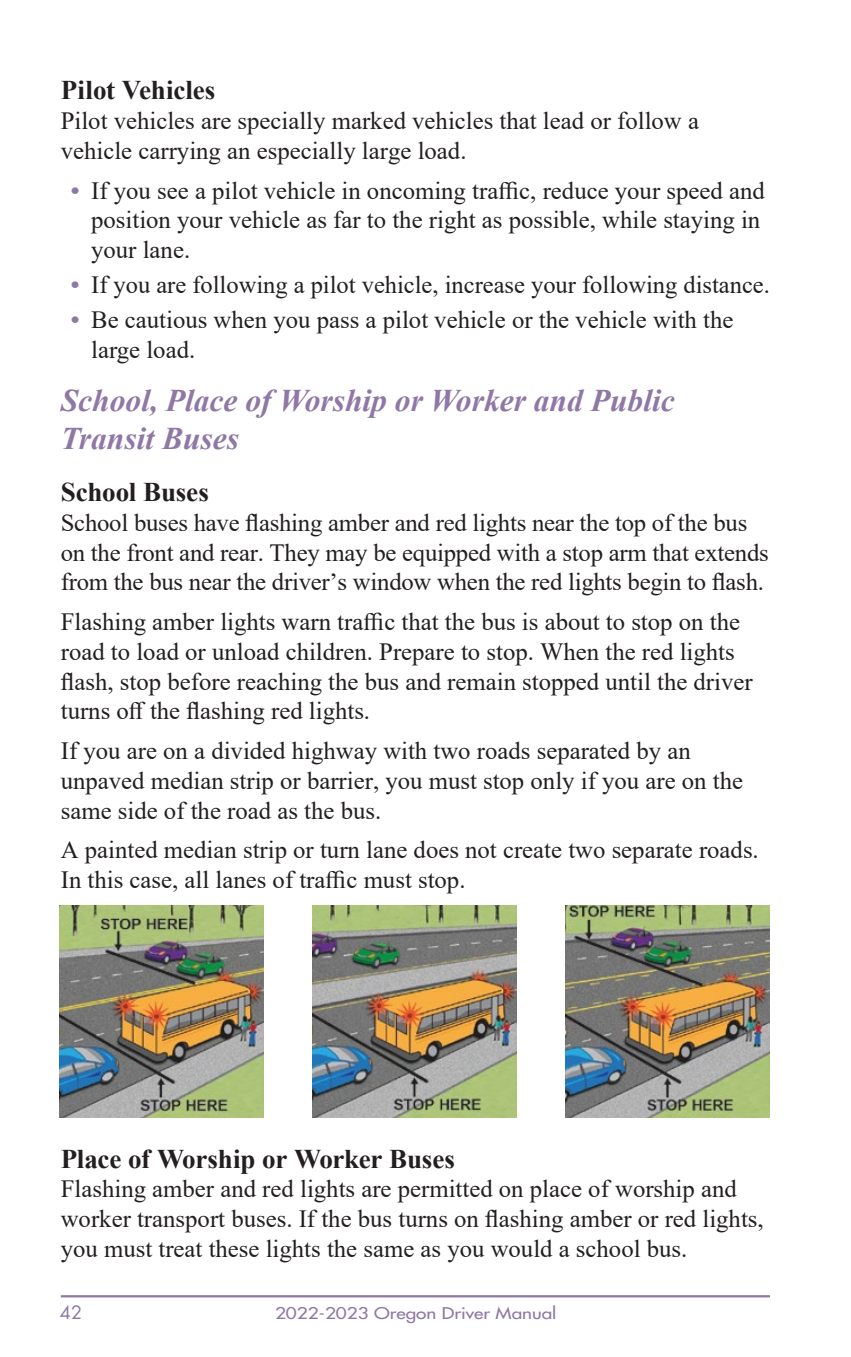
<style>
.page{position:relative;width:851px;height:1357px;background:#fff}
.page>*{position:absolute;margin:0;border:0;box-sizing:border-box;transform-origin:0 0}
._4__subheader{font:italic 700 31.5px/37.8px "Times New Roman";color:#8f77a6}
.sub_heading__bold_12{font:700 27px "Times New Roman";letter-spacing:-.01em;color:#231f20}
.BODY_TEXT{font:24.75px/29.7px "Times New Roman";color:#231f20}
.t1{font:18px "Futura Std";color:#8f77a6}
.t2{font:500 15.75px "Futura Std";color:#8f77a6;scale:1.2 1}
.s1{font-weight:700;color:#8f77a6}
</style>
<div class="page">
<hr style="left:61px;top:1295px;width:709px;height:2px;background:#8f77a6">
<img style="left:60px;top:905px;width:204px;height:213px">
<img style="left:313px;top:905px;width:203px;height:213px">
<img style="left:565px;top:905px;width:204px;height:213px">
<p class="sub_heading__bold_12" style="left:61px;top:71px;width:156px">Pilot Vehicles</p>
<p class="BODY_TEXT" style="left:61px;top:105px;width:639px">Pilot vehicles are specially marked vehicles that lead or follow a vehicle carrying an especially large load.</p>
<p class="BODY_TEXT" style="left:91px;top:175px;width:675px;text-indent:-20px"><span class="s1">•</span> If you see a pilot vehicle in oncoming traffic, reduce your speed and position your vehicle as far to the right as possible, while staying in your lane.</p>
<p class="BODY_TEXT" style="left:71px;top:269px;width:700px"><span class="s1">•</span> If you are following a pilot vehicle, increase your following distance.</p>
<p class="BODY_TEXT" style="left:91px;top:304px;width:643px;text-indent:-20px"><span class="s1">•</span> Be cautious when you pass a pilot vehicle or the vehicle with the large load.</p>
<p class="_4__subheader" style="left:61px;top:380px;width:615px">School, Place of Worship or Worker and Public<br>Transit Buses</p>
<p class="sub_heading__bold_12" style="left:61px;top:473px;width:150px">School Buses</p>
<p class="BODY_TEXT" style="left:61px;top:507px;width:709px">School buses have flashing amber and red lights near the top of the bus on the front and rear. They may be equipped with a stop arm that extends from the bus near the driver’s window when the red lights begin to flash.</p>
<p class="BODY_TEXT" style="left:61px;top:606px;width:693px">Flashing amber lights warn traffic that the bus is about to stop on the road to load or unload children. Prepare to stop. When the red lights flash, stop before reaching the bus and remain stopped until the driver turns off the flashing red lights.</p>
<p class="BODY_TEXT" style="left:61px;top:735px;width:683px">If you are on a divided highway with two roads separated by an unpaved median strip or barrier, you must stop only if you are on the same side of the road as the bus.</p>
<p class="BODY_TEXT" style="left:61px;top:834px;width:699px">A painted median strip or turn lane does not create two separate roads.<br>In this case, all lanes of traffic must stop.</p>
<p class="sub_heading__bold_12" style="left:61px;top:1139px;width:396px">Place of Worship or Worker Buses</p>
<p class="BODY_TEXT" style="left:61px;top:1173px;width:704px">Flashing amber and red lights are permitted on place of worship and worker transport buses. If the bus turns on flashing amber or red lights, you must treat these lights the same as you would a school bus.</p>
<p class="t1" style="left:60px;top:1301px;width:24px">42</p>
<p class="t2" style="left:275px;top:1303px;width:236px">2022-2023 Oregon Driver Manual</p>
</div>
